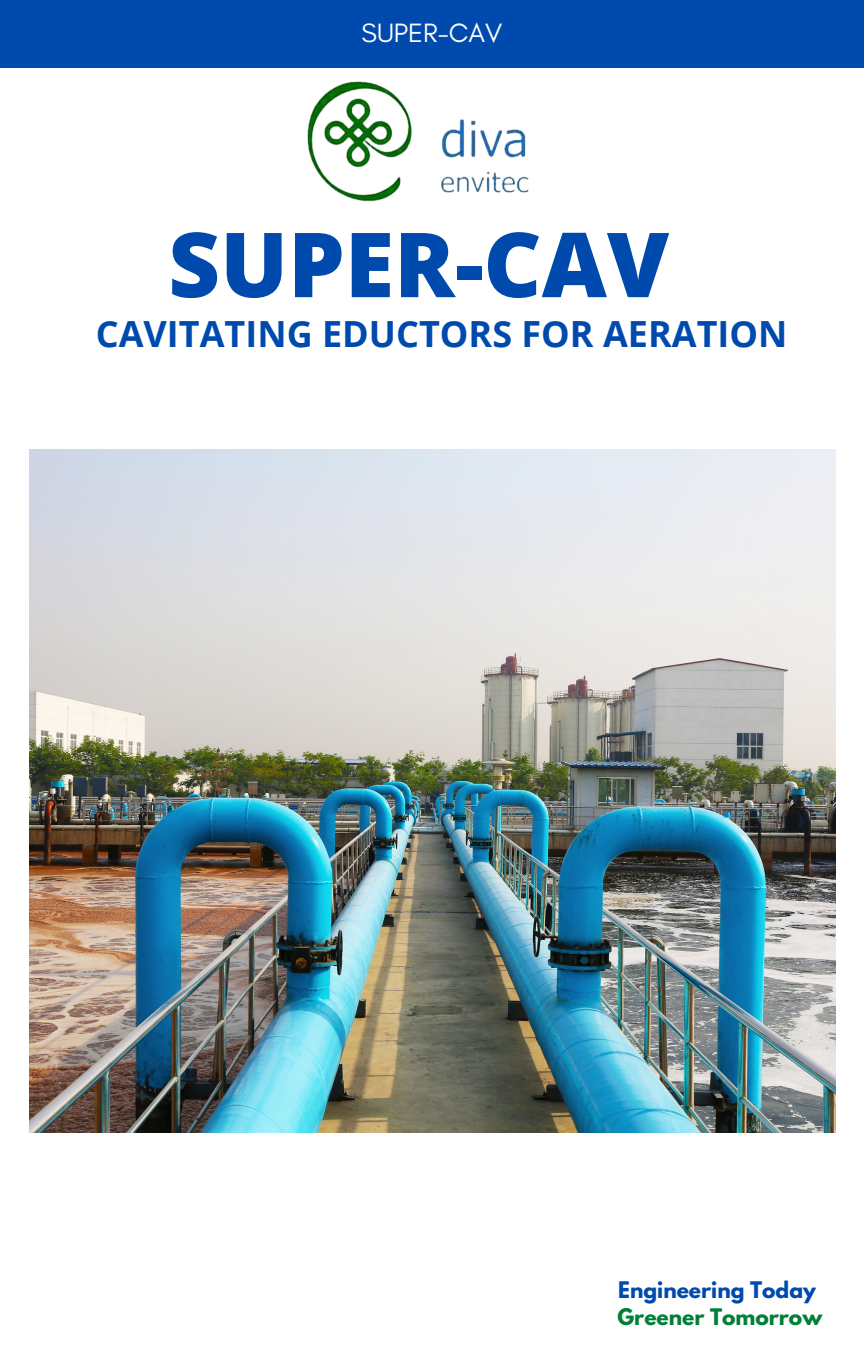
<style>
.page{position:relative;width:864px;height:1350px;background:#fff}
.page>*{position:absolute;margin:0;border:0;box-sizing:border-box;transform-origin:0 0}
.t1{font:800 89.77px "Open Sans";color:#004aad}
.t2{font:700 36px "Open Sans";color:#004aad}
.t3{font:27px "Glacial Indifference";color:#fff}
.t4{font:700 20.25px "League Spartan";color:#004aad}
.t5{font:700 20.25px "League Spartan";color:#008037}
</style>
<div class="page">
<div style="left:0;top:0;width:864px;height:67px;background:#004aad"></div>
<img style="left:307px;top:81px;width:222px;height:121px">
<img style="left:29px;top:449px;width:807px;height:684px">
<p class="t3" style="left:362px;top:17px;width:142px">SUPER-CAV</p>
<h1 class="t1" style="left:168px;top:201px;width:502px">SUPER-CAV</h1>
<p class="t2" style="left:96px;top:309px;width:693px">CAVITATING EDUCTORS FOR AERATION</p>
<p class="t4" style="left:618px;top:1279px;width:199px">Engineering Today</p>
<p class="t5" style="left:618px;top:1306px;width:206px">Greener Tomorrow</p>
</div>
